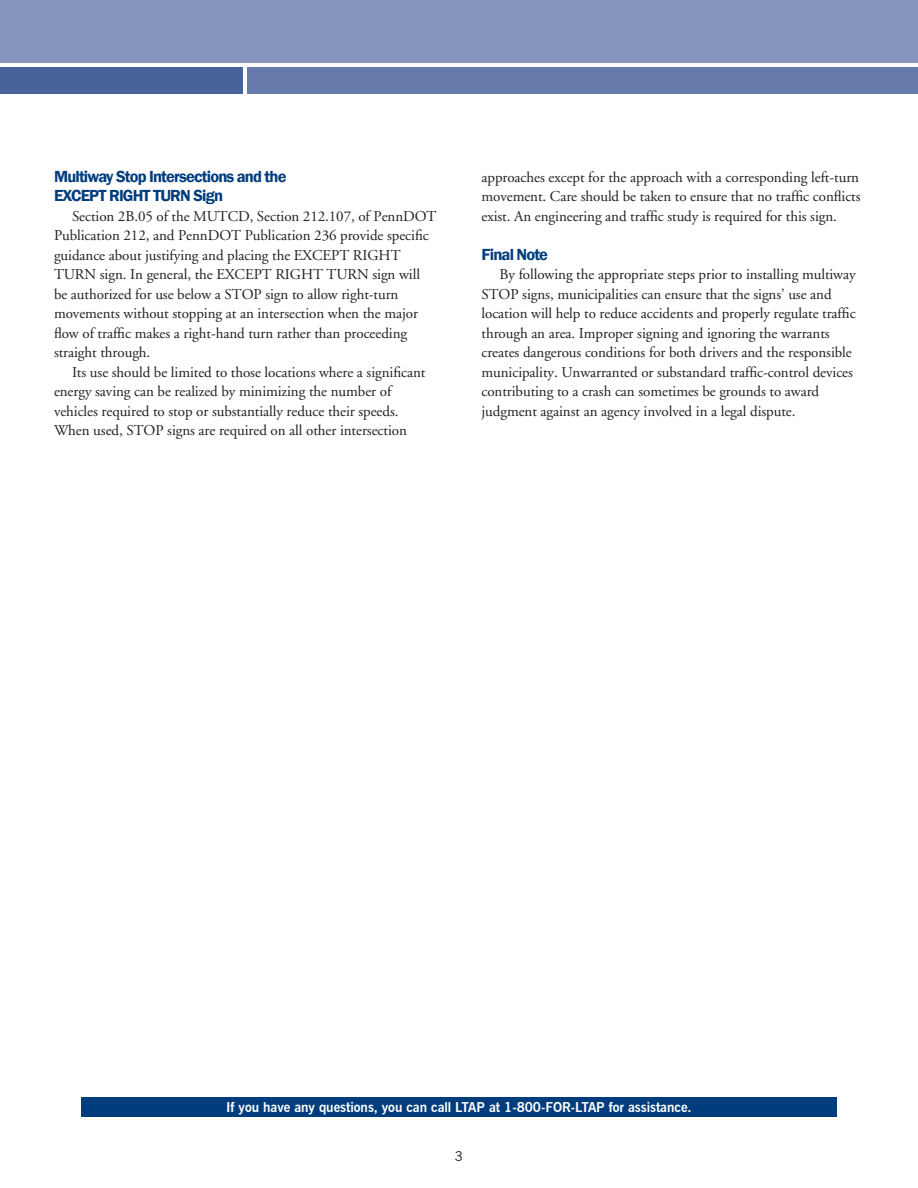
<style>
.page{position:relative;width:918px;height:1188px;background:#fff}
.page>*{position:absolute;margin:0;border:0;box-sizing:border-box;transform-origin:0 0}
.SUBHEAD{font:600 16.5px/19.5px "Franklin Gothic";letter-spacing:-.05em;color:#013d7d}
._2ND_PARA{font:15px/19.5px "Adobe Garamond";letter-spacing:-.005em;color:#231f20}
.CHART_HEAD{font:700 13.5px "News Gothic BT";letter-spacing:-.005em;color:#fff}
.CHART_TEXT{font:13.5px "News Gothic BT";color:#231f20}
</style>
<div class="page">
<div style="left:0;top:0;width:918px;height:63px;background:#8696bf"></div>
<div style="left:0;top:68px;width:243px;height:26px;background:#46639a"></div>
<div style="left:248px;top:68px;width:670px;height:26px;background:#667aab"></div>
<div style="left:81px;top:1097px;width:756px;height:20px;background:#013d7d"></div>
<p class="SUBHEAD" style="left:54px;top:166px;width:234px">Multiway Stop Intersections and the<br>EXCEPT RIGHT TURN Sign</p>
<p class="_2ND_PARA" style="left:54px;top:206px;width:384px;text-indent:18px">Section 2B.05 of the MUTCD, Section 212.107, of PennDOT Publication 212, and PennDOT Publication 236 provide specific guidance about justifying and placing the EXCEPT RIGHT TURN sign. In general, the EXCEPT RIGHT TURN sign will be authorized for use below a STOP sign to allow right-turn movements without stopping at an intersection when the major flow of traffic makes a right-hand turn rather than proceeding straight through.</p>
<p class="_2ND_PARA" style="left:54px;top:362px;width:373px;text-indent:18px">Its use should be limited to those locations where a significant energy saving can be realized by minimizing the number of vehicles required to stop or substantially reduce their speeds.<br>When used, STOP signs are required on all other intersection</p>
<p class="_2ND_PARA" style="left:482px;top:167px;width:381px;text-align:justify">approaches except for the approach with a corresponding left-turn movement. Care should be taken to ensure that no traffic conflicts exist. An engineering and traffic study is required for this sign.</p>
<p class="SUBHEAD" style="left:482px;top:244px;width:68px">Final Note</p>
<p class="_2ND_PARA" style="left:482px;top:265px;width:376px;text-indent:18px">By following the appropriate steps prior to installing multiway STOP signs, municipalities can ensure that the signs’ use and location will help to reduce accidents and properly regulate traffic through an area. Improper signing and ignoring the warrants creates dangerous conditions for both drivers and the responsible municipality. Unwarranted or substandard traffic-control devices contributing to a crash can sometimes be grounds to award judgment against an agency involved in a legal dispute.</p>
<p class="CHART_HEAD" style="left:226px;top:1099px;width:467px">If you have any questions, you can call LTAP at 1-800-FOR-LTAP for assistance.</p>
<p class="CHART_TEXT" style="left:455px;top:1148px;width:10px">3</p>
</div>
